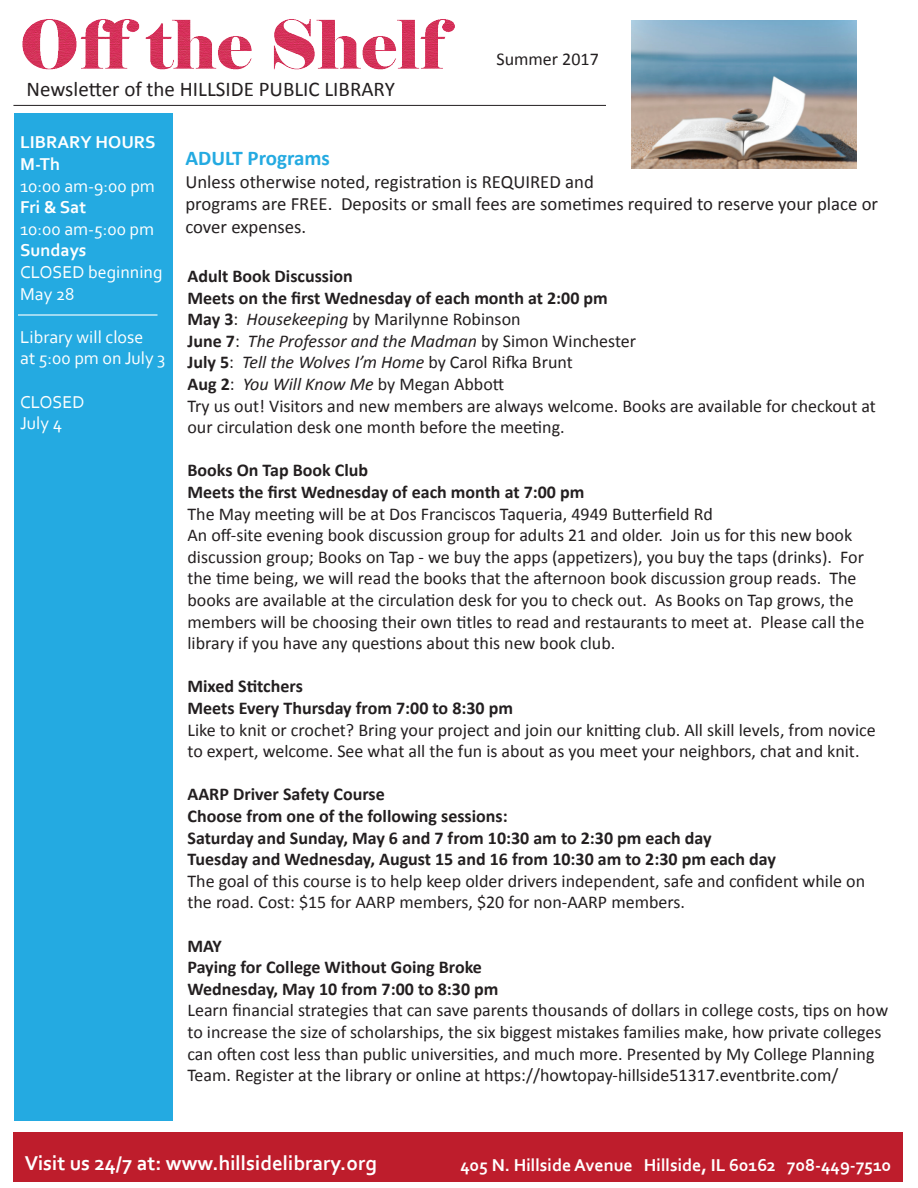
<style>
.page{position:relative;width:918px;height:1188px;background:#fff}
.page>*{position:absolute;margin:0;border:0;box-sizing:border-box;transform-origin:0 0}
.t1{font:700 21px "Corbel";color:#fff}
.t2{font:21px "Calibri";color:#231f20}
.t3{font:700 21px "Calibri";color:#24aae1}
.t4{font:18.75px/22.5px "Calibri";color:#231f20}
.t5{font:18px/21.6px "Calibri";color:#231f20}
.t6{font:700 18px/21.6px "Calibri";color:#231f20}
.t7{font:18px/21.6px "Corbel";color:#fff}
.t8{font:700 18px/21.6px "Corbel";color:#fff}
.s1{font-weight:700}
.s2{font-style:italic}
</style>
<div class="page">
<div style="left:14px;top:1132px;width:889px;height:50px;background:#be1d2c"></div>
<hr style="left:13px;top:105px;width:593px;height:1px;background:#231f20">
<img style="left:13px;top:19px;width:496px;height:87px">
<div style="left:14px;top:113px;width:159px;height:1008px;background:#24aae1"></div>
<img style="left:631px;top:20px;width:226px;height:149px">
<hr style="left:18px;top:314px;width:140px;height:2px;background:#fff">
<p class="t2" style="left:27px;top:75px;width:370px">Newsletter of the HILLSIDE PUBLIC LIBRARY</p>
<p class="t5" style="left:496px;top:48px;width:104px">Summer 2017</p>
<p class="t8" style="left:21px;top:125px;width:137px">LIBRARY HOURS<br>M-Th</p>
<p class="t7" style="left:21px;top:168px;width:136px">10:00 am-9:00 pm</p>
<p class="t8" style="left:21px;top:190px;width:68px">Fri &amp; Sat</p>
<p class="t7" style="left:21px;top:212px;width:135px">10:00 am-5:00 pm</p>
<p class="t8" style="left:21px;top:233px;width:60px">Sunday</p>
<p class="t7" style="left:21px;top:255px;width:109px">12:00-4:00 pm</p>
<p class="t8" style="left:20px;top:131px;width:137px">LIBRARY HOURS<br>M-Th</p>
<p class="t7" style="left:20px;top:174px;width:136px">10:00 am-9:00 pm</p>
<p class="t8" style="left:20px;top:196px;width:68px">Fri &amp; Sat</p>
<p class="t7" style="left:20px;top:218px;width:135px">10:00 am-5:00 pm</p>
<p class="t8" style="left:20px;top:239px;width:68px">Sundays</p>
<p class="t7" style="left:20px;top:261px;width:144px">CLOSED beginning<br>May 28</p>
<p class="t7" style="left:20px;top:326px;width:147px">Library will close<br>at 5:00 pm on July 3</p>
<p class="t7" style="left:20px;top:390px;width:66px">CLOSED<br>July 4</p>
<p class="t8" style="left:21px;top:320px;width:67px">CLOSED</p>
<p class="t3" style="left:185px;top:145px;width:146px">ADULT Programs</p>
<p class="t4" style="left:185px;top:170px;width:694px">Unless otherwise noted, registration is REQUIRED and<br>programs are FREE. Deposits or small fees are sometimes required to reserve your place or cover expenses.</p>
<p class="t5" style="left:187px;top:265px;width:690px"><span class="s1">Adult Book Discussion<br>Meets on the first Wednesday of each month at 2:00 pm<br>May 3</span>: <span class="s2">Housekeeping</span> by Marilynne Robinson<br><span class="s1">June 7</span>: <span class="s2">The Professor and the Madman</span> by Simon Winchester<br><span class="s1">July 5</span>: <span class="s2">Tell the Wolves I’m Home</span> by Carol Rifka Brunt<br><span class="s1">Aug 2</span>: <span class="s2">You Will Know Me</span> by Megan Abbott<br>Try us out! Visitors and new members are always welcome. Books are available for checkout at our circulation desk one month before the meeting.</p>
<p class="t6" style="left:187px;top:460px;width:398px">Books On Tap Book Club<br>Meets the first Wednesday of each month at 7:00 pm</p>
<p class="t5" style="left:187px;top:503px;width:678px">The May meeting will be at Dos Franciscos Taqueria, 4949 Butterfield Rd<br>An off-site evening book discussion group for adults 21 and older. Join us for this new book discussion group; Books on Tap - we buy the apps (appetizers), you buy the taps (drinks). For the time being, we will read the books that the afternoon book discussion group reads. The books are available at the circulation desk for you to check out. As Books on Tap grows, the members will be choosing their own titles to read and restaurants to meet at. Please call the library if you have any questions about this new book club.</p>
<p class="t6" style="left:187px;top:676px;width:327px">Mixed Stitchers<br>Meets Every Thursday from 7:00 to 8:30 pm</p>
<p class="t5" style="left:187px;top:719px;width:690px">Like to knit or crochet? Bring your project and join our knitting club. All skill levels, from novice to expert, welcome. See what all the fun is about as you meet your neighbors, chat and knit.</p>
<p class="t6" style="left:187px;top:784px;width:590px">AARP Driver Safety Course<br>Choose from one of the following sessions:<br>Saturday and Sunday, May 6 and 7 from 10:30 am to 2:30 pm each day Tuesday and Wednesday, August 15 and 16 from 10:30 am to 2:30 pm each day</p>
<p class="t5" style="left:187px;top:870px;width:679px">The goal of this course is to help keep older drivers independent, safe and confident while on the road. Cost: $15 for AARP members, $20 for non-AARP members.</p>
<p class="t6" style="left:187px;top:935px;width:313px">MAY<br>Paying for College Without Going Broke<br>Wednesday, May 10 from 7:00 to 8:30 pm</p>
<p class="t5" style="left:187px;top:1000px;width:702px">Learn financial strategies that can save parents thousands of dollars in college costs, tips on how to increase the size of scholarships, the six biggest mistakes families make, how private colleges can often cost less than public universities, and much more. Presented by My College Planning Team. Register at the library or online at https://howtopay-hillside51317.eventbrite.com/</p>
<p class="t1" style="left:25px;top:1150px;width:354px">Visit us 24/7 at: www.hillsidelibrary.org</p>
<p class="t8" style="left:460px;top:1154px;width:432px">405 N. Hillside Avenue Hillside, IL 60162 708-449-7510</p>
</div>
